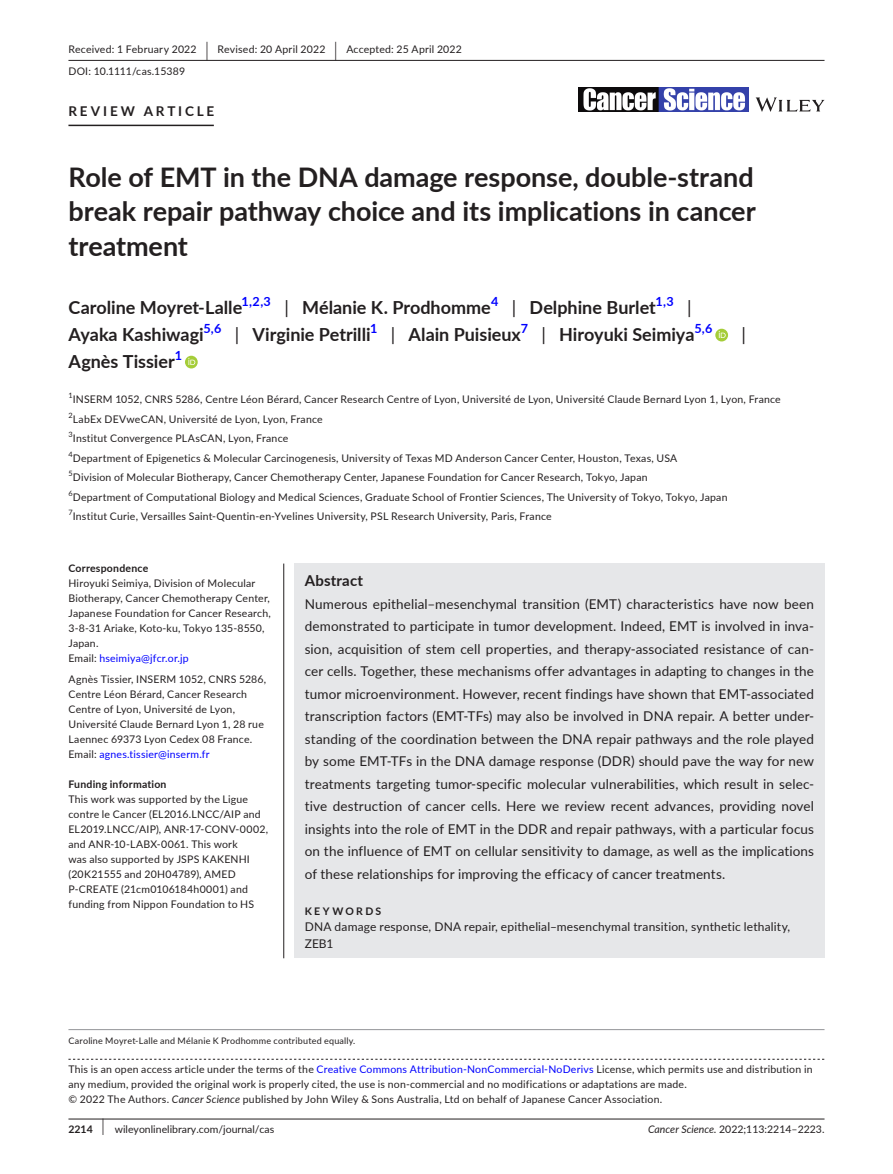
<style>
.page{position:relative;width:893px;height:1174px;background:#fff}
.page>*{position:absolute;margin:0;border:0;box-sizing:border-box;transform-origin:0 0}
.t1{font:700 27px/34.5px "Lato";letter-spacing:-.005em;color:#231f20;text-align:justify}
.t2{font:700 18px "Lato";color:#231f20}
.t3{font:18px "Lato";color:#231f20}
.t4{font:700 15px "Lato";letter-spacing:.015em;color:#231f20}
.t5{font:13.5px/22.5px "Lato";letter-spacing:.01em;color:#231f20;text-align:justify}
.t6{font:700 13.5px "Lato";letter-spacing:.21em;color:#231f20}
.t7{font:700 12.6px "Lato";color:#00f}
.t8{font:12px/16.5px "Lato";letter-spacing:.015em;color:#231f20}
.t9{font:10.5px/15px "Lato";letter-spacing:.02em;color:#231f20}
.t10{font:10.5px "Lato";color:#231f20}
.t11{font:700 10.5px "Lato";letter-spacing:.02em;color:#231f20}
.t12{font:700 10.5px "Lato";letter-spacing:.22em;color:#231f20}
.t13{font:9px "Lato";letter-spacing:.025em;color:#231f20}
.t14{font:7.35px "Lato";color:#231f20}
.s1{font-size:19.65px}
.s2{font-weight:400}
.s3{color:#00f}
.s4{font-style:italic}
.s5{font-weight:700}
.s6{font-size:17.4px}
</style>
<div class="page">
<hr style="left:68px;top:1118px;width:756px;height:1px;background:#231f20">
<svg style="left:756px;top:97px;width:68px;height:15px"></svg>
<img style="left:578px;top:88px;width:170px;height:24px">
<hr style="left:68px;top:60px;width:756px;height:1px;background:#231f20">
<hr style="left:68px;top:125px;width:146px;height:1px;background:#231f20">
<svg style="left:715px;top:329px;width:13px;height:12px"></svg>
<svg style="left:719px;top:331px;width:7px;height:7px"></svg>
<div style="left:185px;top:356px;width:13px;height:12px;background:#a5cd39;border-radius:50%"></div>
<svg style="left:188px;top:358px;width:7px;height:7px"></svg>
<svg style="left:68px;top:1058px;width:756px;height:1px"></svg>
<hr style="left:68px;top:1029px;width:756px;height:1px;background:#939598">
<div style="left:294px;top:563px;width:530px;height:395px;background:#e6e7e9"></div>
<hr style="left:283px;top:563px;width:1px;height:395px;background:#231f20">
<p class="t9" style="left:68px;top:38px;width:395px;line-height:21.8px">Received: 1 February 2022 <span class="s1">|</span> Revised: 20 April 2022 <span class="s1">|</span> Accepted: 25 April 2022<br>DOI: 10.1111/cas.15389</p>
<p class="t6" style="left:68px;top:101px;width:147px">REVIEW ARTICLE</p>
<h1 class="t1" style="left:68px;top:159px;width:689px">Role of EMT in the DNA damage response, double-strand break repair pathway choice and its implications in cancer treatment</h1>
<h2 class="t2" style="left:68px;top:295px;width:175px">Caroline Moyret-Lalle</h2>
<p class="t7" style="left:242px;top:292px;width:31px">1,2,3</p>
<h2 class="t2" style="left:284px;top:295px;width:208px"><span class="s2">|</span> Mélanie K. Prodhomme</h2>
<p class="t7" style="left:491px;top:292px;width:9px">4</p>
<h2 class="t2" style="left:512px;top:295px;width:145px"><span class="s2">|</span> Delphine Burlet</h2>
<p class="t7" style="left:656px;top:292px;width:20px">1,3</p>
<h2 class="t3" style="left:687px;top:295px;width:6px">|</h2>
<h2 class="t2" style="left:68px;top:322px;width:137px">Ayaka Kashiwagi</h2>
<p class="t7" style="left:203px;top:319px;width:19px">5,6</p>
<h2 class="t2" style="left:235px;top:322px;width:137px"><span class="s2">|</span> Virginie Petrilli</h2>
<p class="t7" style="left:370px;top:319px;width:9px">1</p>
<h2 class="t2" style="left:391px;top:322px;width:132px"><span class="s2">|</span> Alain Puisieux</h2>
<p class="t7" style="left:521px;top:319px;width:9px">7</p>
<h2 class="t2" style="left:541px;top:322px;width:155px"><span class="s2">|</span> Hiroyuki Seimiya</h2>
<p class="t7" style="left:694px;top:319px;width:19px">5,6</p>
<h2 class="t3" style="left:742px;top:322px;width:6px">|</h2>
<h2 class="t2" style="left:68px;top:349px;width:108px">Agnès Tissier</h2>
<p class="t7" style="left:175px;top:346px;width:9px">1</p>
<p class="t14" style="left:68px;top:390px;width:6px">1</p>
<p class="t9" style="left:68px;top:389px;width:714px;line-height:19.5px;text-indent:4px">INSERM 1052, CNRS 5286, Centre Léon Bérard, Cancer Research Centre of Lyon, Université de Lyon, Université Claude Bernard Lyon 1, Lyon, France <sup>2</sup>LabEx DEVweCAN, Université de Lyon, Lyon, France<br><sup>3</sup>Institut Convergence PLAsCAN, Lyon, France<br><sup>4</sup>Department of Epigenetics &amp; Molecular Carcinogenesis, University of Texas MD Anderson Cancer Center, Houston, Texas, USA<br><sup>5</sup>Division of Molecular Biotherapy, Cancer Chemotherapy Center, Japanese Foundation for Cancer Research, Tokyo, Japan<br><sup>6</sup>Department of Computational Biology and Medical Sciences, Graduate School of Frontier Sciences, The University of Tokyo, Tokyo, Japan<br><sup>7</sup>Institut Curie, Versailles Saint-Quentin-en-Yvelines University, PSL Research University, Paris, France</p>
<p class="t11" style="left:68px;top:560px;width:81px">Correspondence</p>
<p class="t9" style="left:68px;top:575px;width:204px">Hiroyuki Seimiya, Division of Molecular Biotherapy, Cancer Chemotherapy Center, Japanese Foundation for Cancer Research, 3-8-31 Ariake, Koto-ku, Tokyo 135-8550, Japan.<br>Email: <span class="s3">hseimiya@jfcr.or.jp</span></p>
<p class="t9" style="left:68px;top:671px;width:199px">Agnès Tissier, INSERM 1052, CNRS 5286, Centre Léon Bérard, Cancer Research Centre of Lyon, Université de Lyon, Université Claude Bernard Lyon 1, 28 rue Laennec 69373 Lyon Cedex 08 France.<br>Email: <span class="s3">agnes.tissier@inserm.fr</span></p>
<p class="t11" style="left:68px;top:776px;width:100px">Funding information</p>
<p class="t9" style="left:68px;top:791px;width:201px">This work was supported by the Ligue contre le Cancer (EL2016.LNCC/AIP and EL2019.LNCC/AIP), ANR-17-CONV-0002, and ANR-10-LABX-0061. This work<br>was also supported by JSPS KAKENHI (20K21555 and 20H04789), AMED P-CREATE (21cm0106184h0001) and funding from Nippon Foundation to HS</p>
<h3 class="t4" style="left:305px;top:569px;width:60px">Abstract</h3>
<p class="t5" style="left:305px;top:592px;width:511px">Numerous epithelial–mesenchymal transition (EMT) characteristics have now been demonstrated to participate in tumor development. Indeed, EMT is involved in inva&shy;sion, acquisition of stem cell properties, and therapy-associated resistance of can&shy;cer cells. Together, these mechanisms offer advantages in adapting to changes in the tumor microenvironment. However, recent findings have shown that EMT-associated transcription factors (EMT-TFs) may also be involved in DNA repair. A better under&shy;standing of the coordination between the DNA repair pathways and the role played by some EMT-TFs in the DNA damage response (DDR) should pave the way for new treatments targeting tumor-specific molecular vulnerabilities, which result in selec&shy;tive destruction of cancer cells. Here we review recent advances, providing novel insights into the role of EMT in the DDR and repair pathways, with a particular focus on the influence of EMT on cellular sensitivity to damage, as well as the implications of these relationships for improving the efficacy of cancer treatments.</p>
<p class="t12" style="left:305px;top:903px;width:78px">KEYWORDS</p>
<p class="t8" style="left:305px;top:918px;width:487px">DNA damage response, DNA repair, epithelial–mesenchymal transition, synthetic lethality,<br>ZEB1</p>
<p class="t13" style="left:68px;top:1033px;width:288px">Caroline Moyret-Lalle and Mélanie K Prodhomme contributed equally.</p>
<p class="t9" style="left:68px;top:1061px;width:746px">This is an open access article under the terms of the <span class="s3">Creative Commons Attribution-NonCommercial-NoDerivs</span> License, which permits use and distribution in any medium, provided the original work is properly cited, the use is non-commercial and no modifications or adaptations are made.<br>© 2022 The Authors. <span class="s4">Cancer Science</span> published by John Wiley &amp; Sons Australia, Ltd on behalf of Japanese Cancer Association.</p>
<p class="t10" style="left:68px;top:1121px;width:207px"><span class="s5">2214</span> <span class="s6">|</span> wileyonlinelibrary.com/journal/cas</p>
<p class="t10" style="left:648px;top:1121px;width:178px"><span class="s4">Cancer Science.</span> 2022;113:2214–2223.</p>
</div>
